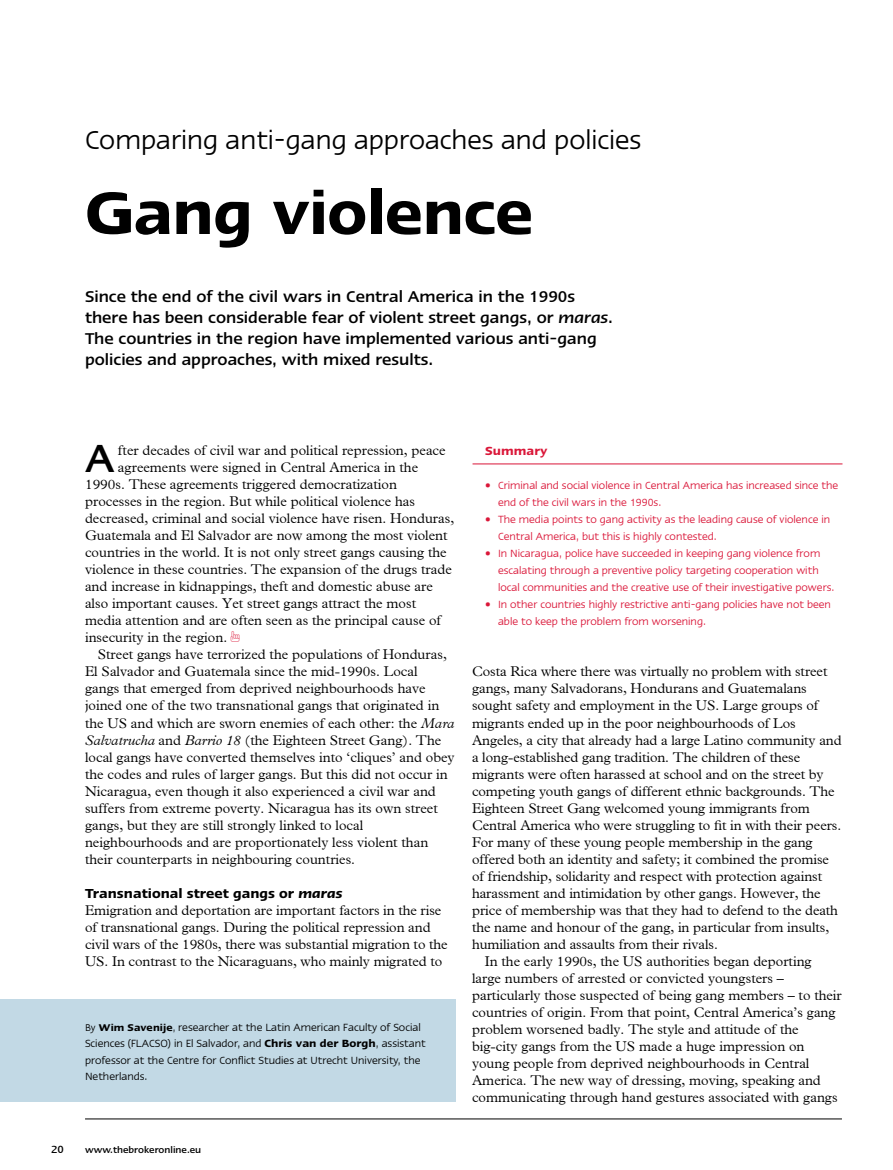
<style>
.page{position:relative;width:893px;height:1170px;background:#fff}
.page>*{position:absolute;margin:0;border:0;box-sizing:border-box;transform-origin:0 0}
.t1{font:600 69px "Linotype Ergo";letter-spacing:-.015em;color:#000}
.t2{font:500 45.15px "Linotype Ergo";color:#000}
.t3{font:30px "Linotype Ergo";color:#000}
.t4{font:500 18px/21px "Linotype Ergo";color:#000}
.t5{font:600 15px "Linotype Ergo";color:#000}
.t6{font:300 14.1px/17px "Plantin";color:#000}
.t7{font:600 13.5px "Linotype Ergo";color:#da1638}
.t8{font:12px/17px "Linotype Ergo";color:#da1638}
.t9{font:12px/16.5px "Linotype Ergo";color:#000}
.t10{font:500 12px "Linotype Ergo";color:#000}
.t11{font:500 10.5px "Linotype Ergo";color:#000}
.s1{font-style:italic}
.s2{font-family:"All My Hands";font-weight:400;font-size:13.5px;color:#da1638}
.s3{font-size:11.25px}
.s4{font-weight:600;font-size:11.25px}
.s5{font-weight:600}
</style>
<div class="page">
<div style="left:0;top:999px;width:455px;height:102px;background:#c2d9e5"></div>
<hr style="left:472px;top:463px;width:370px;height:1px;background:#da1638">
<hr style="left:85px;top:1118px;width:757px;height:1px;background:#000">
<h3 class="t3" style="left:85px;top:123px;width:558px">Comparing anti-gang approaches and policies</h3>
<h1 class="t1" style="left:85px;top:176px;width:450px">Gang violence</h1>
<p class="t4" style="left:85px;top:286px;width:529px">Since the end of the civil wars in Central America in the 1990s there has been considerable fear of violent street gangs, or <span class="s1">maras</span>.<br>The countries in the region have implemented various anti-gang policies and approaches, with mixed results.</p>
<h2 class="t2" style="left:85px;top:434px;width:31px">A</h2>
<p class="t6" style="left:118px;top:442px;width:329px">fter decades of civil war and political repression, peace</p>
<p class="t6" style="left:118px;top:459px;width:302px">agreements were signed in Central America in the</p>
<p class="t6" style="left:85px;top:476px;width:313px">1990s. These agreements triggered democratization</p>
<p class="t6" style="left:85px;top:493px;width:332px">processes in the region. But while political violence has</p>
<p class="t6" style="left:85px;top:510px;width:371px">decreased, criminal and social violence have risen. Honduras,</p>
<p class="t6" style="left:85px;top:527px;width:364px">Guatemala and El Salvador are now among the most violent</p>
<p class="t6" style="left:85px;top:544px;width:363px">countries in the world. It is not only street gangs causing the</p>
<p class="t6" style="left:85px;top:561px;width:368px">violence in these countries. The expansion of the drugs trade</p>
<p class="t6" style="left:85px;top:578px;width:349px">and increase in kidnappings, theft and domestic abuse are</p>
<p class="t6" style="left:85px;top:595px;width:333px">also important causes. Yet street gangs attract the most</p>
<p class="t6" style="left:85px;top:612px;width:358px">media attention and are often seen as the principal cause of</p>
<p class="t6" style="left:85px;top:629px;width:158px">insecurity in the region. <span class="s2">1</span></p>
<p class="t6" style="left:98px;top:646px;width:351px">Street gangs have terrorized the populations of Honduras,</p>
<p class="t6" style="left:85px;top:663px;width:334px">El Salvador and Guatemala since the mid-1990s. Local</p>
<p class="t6" style="left:85px;top:680px;width:342px">gangs that emerged from deprived neighbourhoods have</p>
<p class="t6" style="left:85px;top:697px;width:356px">joined one of the two transnational gangs that originated in</p>
<p class="t6" style="left:85px;top:714px;width:371px">the US and which are sworn enemies of each other: the <span class="s1">Mara</span></p>
<p class="t6" style="left:85px;top:731px;width:358px"><span class="s1">Salvatrucha</span> and <span class="s1">Barrio 18</span> (the Eighteen Street Gang). The</p>
<p class="t6" style="left:85px;top:748px;width:371px">local gangs have converted themselves into ‘cliques’ and obey</p>
<p class="t6" style="left:85px;top:765px;width:364px">the codes and rules of larger gangs. But this did not occur in</p>
<p class="t6" style="left:85px;top:782px;width:352px">Nicaragua, even though it also experienced a civil war and</p>
<p class="t6" style="left:85px;top:799px;width:354px">suffers from extreme poverty. Nicaragua has its own street</p>
<p class="t6" style="left:85px;top:816px;width:280px">gangs, but they are still strongly linked to local</p>
<p class="t6" style="left:85px;top:833px;width:345px">neighbourhoods and are proportionately less violent than</p>
<p class="t6" style="left:85px;top:850px;width:272px">their counterparts in neighbouring countries.</p>
<p class="t5" style="left:85px;top:885px;width:259px">Transnational street gangs or <span class="s1">maras</span></p>
<p class="t6" style="left:85px;top:901px;width:364px">Emigration and deportation are important factors in the rise of transnational gangs. During the political repression and civil wars of the 1980s, there was substantial migration to the US. In contrast to the Nicaraguans, who mainly migrated to</p>
<p class="t9" style="left:85px;top:1018px;width:342px"><span class="s3">By</span> <span class="s4">Wim Savenije</span><span class="s3">,</span> researcher at the Latin American Faculty of Social Sciences (FLACSO) in El Salvador, and <span class="s5">Chris van der Borgh</span>, assistant professor at the Centre for Conflict Studies at Utrecht University, the Netherlands.</p>
<p class="t10" style="left:51px;top:1142px;width:14px">20</p>
<p class="t11" style="left:85px;top:1144px;width:118px">www.thebrokeronline.eu</p>
<p class="t7" style="left:485px;top:444px;width:64px">Summary</p>
<p class="t8" style="left:498px;top:477px;width:342px;text-indent:-13px">• Criminal and social violence in Central America has increased since the end of the civil wars in the 1990s.</p>
<p class="t8" style="left:498px;top:511px;width:334px;text-indent:-13px">• The media points to gang activity as the leading cause of violence in<br>Central America, but this is highly contested.</p>
<p class="t8" style="left:498px;top:545px;width:338px;text-indent:-13px">• In Nicaragua, police have succeeded in keeping gang violence from escalating through a preventive policy targeting cooperation with local communities and the creative use of their investigative powers.</p>
<p class="t8" style="left:498px;top:596px;width:334px;text-indent:-13px">• In other countries highly restrictive anti-gang policies have not been able to keep the problem from worsening.</p>
<p class="t6" style="left:472px;top:663px;width:357px">Costa Rica where there was virtually no problem with street</p>
<p class="t6" style="left:472px;top:680px;width:336px">gangs, many Salvadorans, Hondurans and Guatemalans</p>
<p class="t6" style="left:472px;top:697px;width:348px">sought safety and employment in the US. Large groups of</p>
<p class="t6" style="left:472px;top:714px;width:325px">migrants ended up in the poor neighbourhoods of Los</p>
<p class="t6" style="left:472px;top:731px;width:371px">Angeles, a city that already had a large Latino community and</p>
<p class="t6" style="left:472px;top:748px;width:330px">a long-established gang tradition. The children of these</p>
<p class="t6" style="left:472px;top:765px;width:353px">migrants were often harassed at school and on the street by</p>
<p class="t6" style="left:472px;top:782px;width:364px">competing youth gangs of different ethnic backgrounds. The</p>
<p class="t6" style="left:472px;top:799px;width:339px">Eighteen Street Gang welcomed young immigrants from</p>
<p class="t6" style="left:472px;top:816px;width:371px">Central America who were struggling to fit in with their peers.</p>
<p class="t6" style="left:472px;top:833px;width:342px">For many of these young people membership in the gang</p>
<p class="t6" style="left:472px;top:850px;width:359px">offered both an identity and safety; it combined the promise</p>
<p class="t6" style="left:472px;top:867px;width:352px">of friendship, solidarity and respect with protection against</p>
<p class="t6" style="left:472px;top:884px;width:350px">harassment and intimidation by other gangs. However, the</p>
<p class="t6" style="left:472px;top:901px;width:368px">price of membership was that they had to defend to the death</p>
<p class="t6" style="left:472px;top:918px;width:359px">the name and honour of the gang, in particular from insults,</p>
<p class="t6" style="left:472px;top:935px;width:247px">humiliation and assaults from their rivals.</p>
<p class="t6" style="left:485px;top:952px;width:329px">In the early 1990s, the US authorities began deporting</p>
<p class="t6" style="left:472px;top:969px;width:313px">large numbers of arrested or convicted youngsters –</p>
<p class="t6" style="left:472px;top:986px;width:371px">particularly those suspected of being gang members – to their</p>
<p class="t6" style="left:472px;top:1003px;width:365px">countries of origin. From that point, Central America’s gang</p>
<p class="t6" style="left:472px;top:1020px;width:328px">problem worsened badly. The style and attitude of the</p>
<p class="t6" style="left:472px;top:1037px;width:334px">big-city gangs from the US made a huge impression on</p>
<p class="t6" style="left:472px;top:1054px;width:339px">young people from deprived neighbourhoods in Central</p>
<p class="t6" style="left:472px;top:1071px;width:350px">America. The new way of dressing, moving, speaking and</p>
<p class="t6" style="left:472px;top:1088px;width:367px">communicating through hand gestures associated with gangs</p>
</div>
